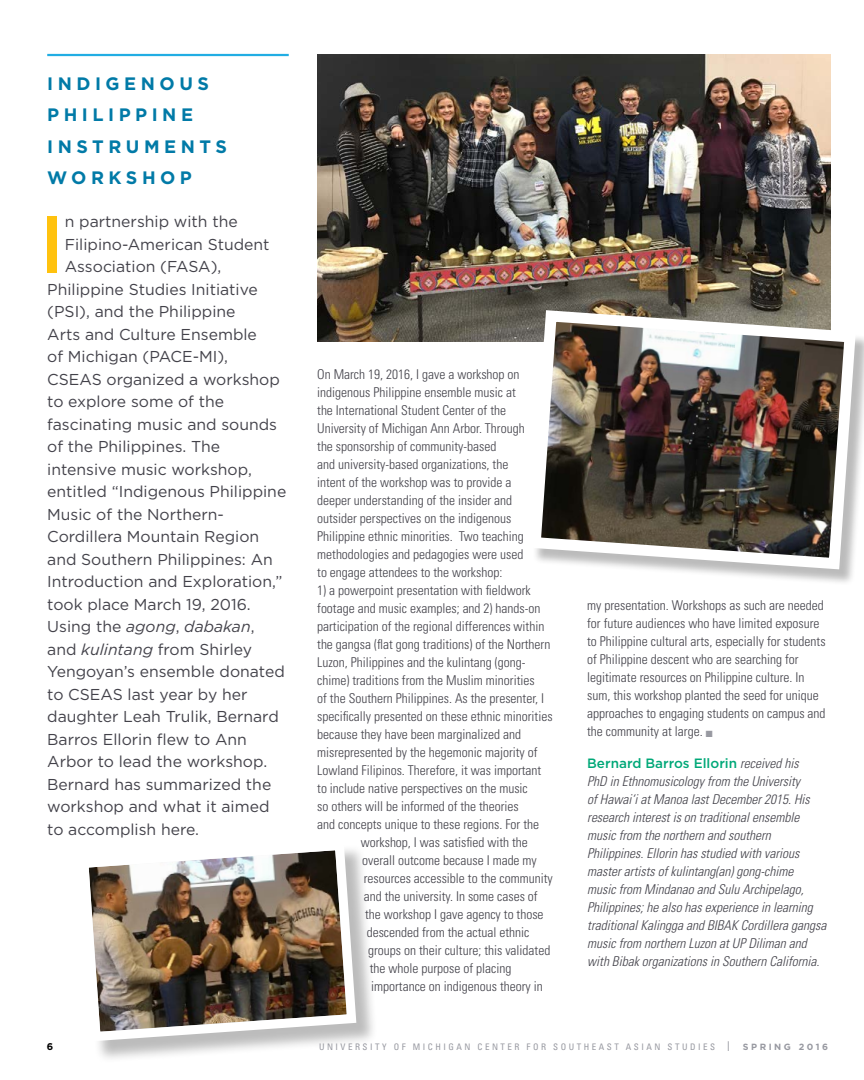
<style>
.page{position:relative;width:864px;height:1080px;background:#fff}
.page>*{position:absolute;margin:0;border:0;box-sizing:border-box;transform-origin:0 0}
.t1{font:500 80.1px "Gotham";color:#ffc20e}
.t2{font:700 18px/31.5px "Gotham";letter-spacing:.25em;color:#017aa7}
.t3{font:15.75px "Gotham";color:#43424a}
.t4{font:italic 15.75px "Gotham";color:#43424a}
.t5{font:300 condensed 13.5px/18px "Univers";color:#43424a}
.t6{font:italic 300 condensed 13.5px/18px "Univers";color:#43424a}
.t7{font:500 13.5px "Gotham";color:#00a878}
.t8{font:700 9.75px "Gotham";color:#000}
.t9{font:condensed 9px "Univers";letter-spacing:.28em;color:#9899a1}
.t10{font:700 9px "Gotham";letter-spacing:.28em;color:#9899a1}
.s1{font-style:normal}
.s2{font-style:italic}
.s3{color:#9899a1}
.s4{font-family:"Univers";font-weight:300;font-style:italic;font-stretch:condensed;color:#43424a}
.s5{font-size:13.5px}
</style>
<div class="page">
<hr style="left:47px;top:54px;width:242px;height:2px;background:#21ade3">
<img style="left:317px;top:54px;width:513px;height:287px">
<div style="left:83px;top:844px;width:296px;height:219px;background:#000;opacity:.27"></div>
<img style="left:83px;top:844px;width:278px;height:202px">
<div style="left:533px;top:313px;width:331px;height:273px;background:#000;opacity:.27"></div>
<img style="left:524px;top:304px;width:338px;height:271px">
<h2 class="t2" style="left:47px;top:67px;width:181px">INDIGENOUS<br>PHILIPPINE<br>INSTRUMENTS<br>WORKSHOP</h2>
<h1 class="t1" style="left:39px;top:198px;width:27px">I</h1>
<p class="t3" style="left:65px;top:213px;width:174px">n partnership with the</p>
<p class="t3" style="left:65px;top:235px;width:206px">Filipino-American Student</p>
<p class="t3" style="left:65px;top:258px;width:158px">Association (FASA),</p>
<p class="t3" style="left:47px;top:280px;width:212px">Philippine Studies Initiative</p>
<p class="t3" style="left:47px;top:303px;width:190px">(PSI), and the Philippine</p>
<p class="t3" style="left:47px;top:325px;width:211px">Arts and Culture Ensemble</p>
<p class="t3" style="left:47px;top:348px;width:182px">of Michigan (PACE-MI),</p>
<p class="t3" style="left:47px;top:370px;width:234px">CSEAS organized a workshop</p>
<p class="t3" style="left:47px;top:393px;width:178px">to explore some of the</p>
<p class="t3" style="left:47px;top:415px;width:231px">fascinating music and sounds</p>
<p class="t3" style="left:47px;top:438px;width:174px">of the Philippines. The</p>
<p class="t3" style="left:47px;top:460px;width:206px">intensive music workshop,</p>
<p class="t3" style="left:47px;top:483px;width:241px">entitled “Indigenous Philippine</p>
<p class="t3" style="left:47px;top:505px;width:178px">Music of the Northern-</p>
<p class="t3" style="left:47px;top:528px;width:214px">Cordillera Mountain Region</p>
<p class="t3" style="left:47px;top:550px;width:227px">and Southern Philippines: An</p>
<p class="t3" style="left:47px;top:573px;width:237px">Introduction and Exploration,”</p>
<p class="t3" style="left:47px;top:595px;width:205px">took place March 19, 2016.</p>
<p class="t4" style="left:47px;top:618px;width:209px"><span class="s1">Using the</span> agong<span class="s1">,</span> dabakan<span class="s1">,</span></p>
<p class="t3" style="left:47px;top:640px;width:206px">and <span class="s2">kulintang</span> from Shirley</p>
<p class="t3" style="left:47px;top:663px;width:239px">Yengoyan’s ensemble donated</p>
<p class="t3" style="left:47px;top:685px;width:202px">to CSEAS last year by her</p>
<p class="t3" style="left:47px;top:708px;width:233px">daughter Leah Trulik, Bernard</p>
<p class="t3" style="left:47px;top:731px;width:201px">Barros Ellorin flew to Ann</p>
<p class="t3" style="left:47px;top:753px;width:222px">Arbor to lead the workshop.</p>
<p class="t3" style="left:47px;top:776px;width:226px">Bernard has summarized the</p>
<p class="t3" style="left:47px;top:798px;width:224px">workshop and what it aimed</p>
<p class="t3" style="left:47px;top:821px;width:153px">to accomplish here.</p>
<p class="t5" style="left:317px;top:365px;width:209px">On March 19, 2016, I gave a workshop on indigenous Philippine ensemble music at the International Student Center of the University of Michigan Ann Arbor. Through the sponsorship of community-based<br>and university-based organizations, the intent of the workshop was to provide a deeper understanding of the insider and outsider perspectives on the indigenous Philippine ethnic minorities. Two teaching methodologies and pedagogies were used to engage attendees to the workshop:</p>
<p class="t5" style="left:317px;top:581px;width:215px">1) a powerpoint presentation with fieldwork</p>
<p class="t5" style="left:317px;top:599px;width:225px">footage and music examples; and 2) hands-on</p>
<p class="t5" style="left:317px;top:617px;width:229px">participation of the regional differences within</p>
<p class="t5" style="left:317px;top:635px;width:235px">the gangsa (flat gong traditions) of the Northern</p>
<p class="t5" style="left:317px;top:653px;width:210px">Luzon, Philippines and the kulintang (gong-</p>
<p class="t5" style="left:317px;top:671px;width:219px">chime) traditions from the Muslim minorities</p>
<p class="t5" style="left:317px;top:689px;width:228px">of the Southern Philippines. As the presenter, I</p>
<p class="t5" style="left:317px;top:707px;width:237px">specifically presented on these ethnic minorities</p>
<p class="t5" style="left:317px;top:725px;width:205px">because they have been marginalized and</p>
<p class="t5" style="left:317px;top:743px;width:222px">misrepresented by the hegemonic majority of</p>
<p class="t5" style="left:317px;top:761px;width:226px">Lowland Filipinos. Therefore, it was important</p>
<p class="t5" style="left:317px;top:779px;width:212px">to include native perspectives on the music</p>
<p class="t5" style="left:317px;top:797px;width:203px">so others will be informed of the theories</p>
<p class="t5" style="left:317px;top:815px;width:223px">and concepts unique to these regions. For the</p>
<p class="t5" style="left:361px;top:833px;width:169px">workshop, I was satisfied with the</p>
<p class="t5" style="left:362px;top:851px;width:176px">overall outcome because I made my</p>
<p class="t5" style="left:364px;top:869px;width:190px">resources accessible to the community</p>
<p class="t5" style="left:364px;top:887px;width:175px">and the university. In some cases of</p>
<p class="t5" style="left:365px;top:905px;width:180px">the workshop I gave agency to those</p>
<p class="t5" style="left:367px;top:923px;width:164px">descended from the actual ethnic</p>
<p class="t5" style="left:368px;top:941px;width:184px">groups on their culture; this validated</p>
<p class="t5" style="left:370px;top:959px;width:143px">the whole purpose of placing</p>
<p class="t5" style="left:371px;top:977px;width:173px">importance on indigenous theory in</p>
<p class="t5" style="left:587px;top:596px;width:240px">my presentation. Workshops as such are needed for future audiences who have limited exposure to Philippine cultural arts, especially for students of Philippine descent who are searching for legitimate resources on Philippine culture. In sum, this workshop planted the seed for unique approaches to engaging students on campus and the community at large. <span class="s3">■</span></p>
<p class="t7" style="left:587px;top:756px;width:213px">Bernard Barros Ellorin <span class="s4">received his</span></p>
<p class="t6" style="left:587px;top:772px;width:241px">PhD in Ethnomusicology from the University<br>of Hawai‘i at Manoa last December 2015. His research interest is on traditional ensemble music from the northern and southern Philippines. Ellorin has studied with various master artists of kulintang(an) gong-chime<br>music from Mindanao and Sulu Archipelago, Philippines; he also has experience in learning traditional Kalingga and BIBAK Cordillera gangsa music from northern Luzon at UP Diliman and with Bibak organizations in Southern California.</p>
<p class="t8" style="left:47px;top:1041px;width:8px">6</p>
<p class="t9" style="left:319px;top:1041px;width:413px">UNIVERSITY OF MICHIGAN CENTER FOR SOUTHEAST ASIAN STUDIES <span class="s5">|</span></p>
<p class="t10" style="left:743px;top:1041px;width:87px">SPRING 2016</p>
</div>
